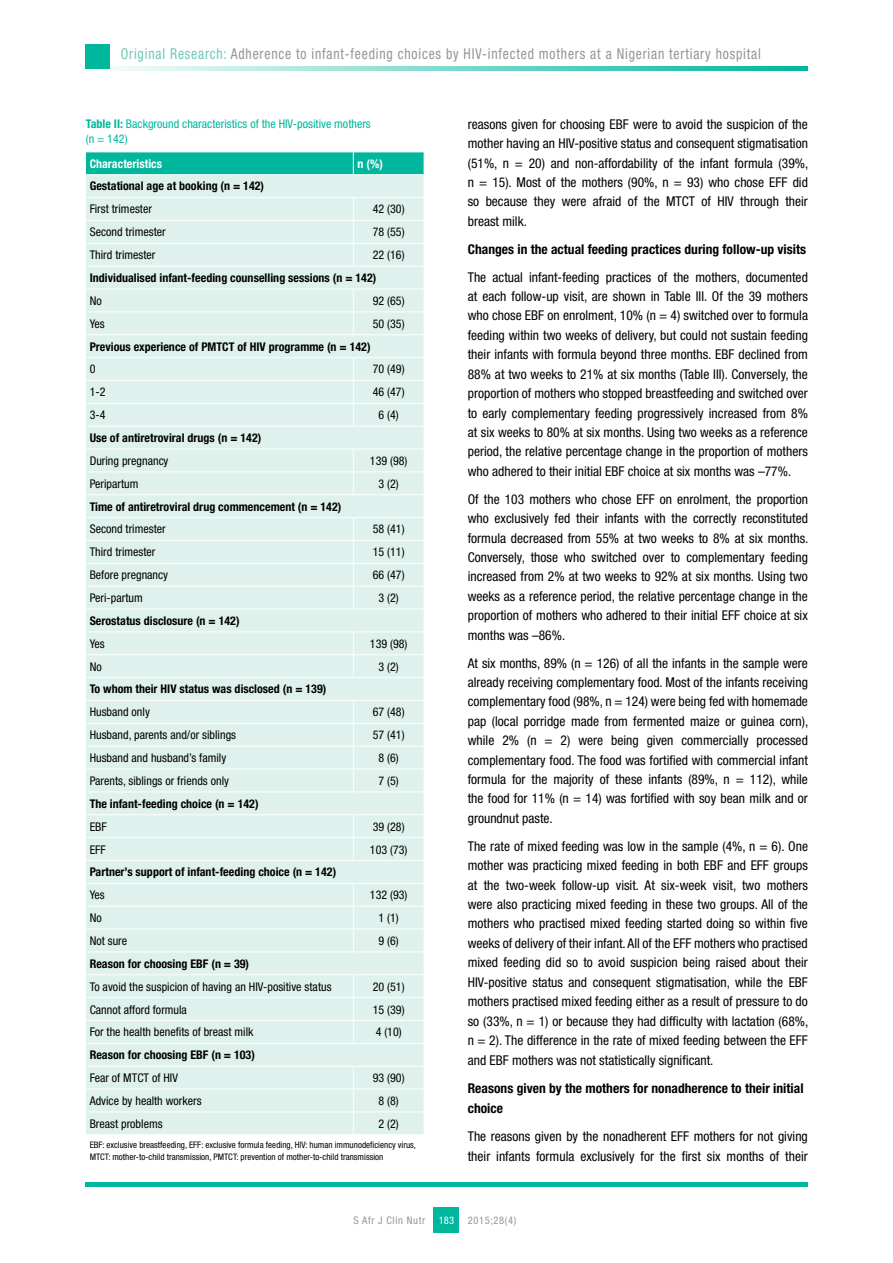
<style>
.page{position:relative;width:893px;height:1263px;background:#fff}
.page>*{position:absolute;margin:0;border:0;box-sizing:border-box;transform-origin:0 0}
.t1{font:condensed 15px "Helvetica Neue LT Std";letter-spacing:.06em;color:#939598;scale:.91 1}
.t2{font:condensed 13.5px/19.4px "Helvetica Neue LT Std";color:#000;text-align:justify}
.t3{font:700 condensed 13.5px/19.8px "Helvetica Neue LT Std";color:#000}
.t4{font:condensed 12px "Helvetica Neue LT Std";color:#000}
.t5{font:700 condensed 12px "Helvetica Neue LT Std";color:#000}
.t6{font:condensed 12px/15px "Helvetica Neue LT Std";color:#00b69d}
.t7{font:700 condensed 12px "Helvetica Neue LT Std";color:#fff}
.t8{font:condensed 10.5px "Helvetica Neue LT Std";letter-spacing:.06em;color:#939598}
.t9{font:condensed 10.5px "Helvetica Neue LT Std";color:#fff}
.t10{font:condensed 9px/12px "Helvetica Neue LT Std";color:#000}
.s1{color:#70c8b7}
.s2{font-weight:700}
</style>
<div class="page">
<div style="left:434px;top:1208px;width:25px;height:25px;background:#00b69d"></div>
<div style="left:85px;top:1182px;width:723px;height:5px;background:#00b69d"></div>
<svg style="left:85px;top:66px;width:723px;height:5px;background:#7bd8cb"></svg>
<div style="left:85px;top:44px;width:24px;height:24px;background:#00b69d"></div>
<svg style="left:85px;top:152px;width:340px;height:982px;background:#dbf0eb"></svg>
<p class="t1" style="left:121px;top:45px;width:705px"><span class="s1">Original Research:</span> Adherence to infant-feeding choices by HIV-infected mothers at a Nigerian tertiary hospital</p>
<p class="t6" style="left:86px;top:117px;width:287px"><span class="s2">Table II:</span> Background characteristics of the HIV-positive mothers (n = 142)</p>
<p class="t7" style="left:90px;top:156px;width:74px">Characteristics</p>
<p class="t7" style="left:358px;top:156px;width:27px">n (%)</p>
<p class="t5" style="left:90px;top:179px;width:176px">Gestational age at booking (n = 142)</p>
<p class="t4" style="left:90px;top:202px;width:64px">First trimester</p>
<p class="t4" style="left:373px;top:202px;width:33px">42 (30)</p>
<p class="t4" style="left:90px;top:225px;width:78px">Second trimester</p>
<p class="t4" style="left:373px;top:225px;width:33px">78 (55)</p>
<p class="t4" style="left:90px;top:248px;width:67px">Third trimester</p>
<p class="t4" style="left:373px;top:248px;width:33px">22 (16)</p>
<p class="t5" style="left:90px;top:270px;width:288px">Individualised infant-feeding counselling sessions (n = 142)</p>
<p class="t4" style="left:90px;top:294px;width:14px">No</p>
<p class="t4" style="left:373px;top:294px;width:33px">92 (65)</p>
<p class="t4" style="left:90px;top:316px;width:16px">Yes</p>
<p class="t4" style="left:373px;top:316px;width:33px">50 (35)</p>
<p class="t5" style="left:90px;top:339px;width:282px">Previous experience of PMTCT of HIV programme (n = 142)</p>
<p class="t4" style="left:90px;top:362px;width:7px">0</p>
<p class="t4" style="left:373px;top:362px;width:33px">70 (49)</p>
<p class="t4" style="left:90px;top:385px;width:17px">1-2</p>
<p class="t4" style="left:373px;top:385px;width:33px">46 (47)</p>
<p class="t4" style="left:90px;top:408px;width:17px">3-4</p>
<p class="t4" style="left:379px;top:408px;width:22px">6 (4)</p>
<p class="t5" style="left:90px;top:430px;width:173px">Use of antiretroviral drugs (n = 142)</p>
<p class="t4" style="left:90px;top:454px;width:80px">During pregnancy</p>
<p class="t4" style="left:370px;top:454px;width:39px">139 (98)</p>
<p class="t4" style="left:90px;top:476px;width:50px">Peripartum</p>
<p class="t4" style="left:379px;top:476px;width:22px">3 (2)</p>
<p class="t5" style="left:90px;top:499px;width:253px">Time of antiretroviral drug commencement (n = 142)</p>
<p class="t4" style="left:90px;top:522px;width:78px">Second trimester</p>
<p class="t4" style="left:373px;top:522px;width:33px">58 (41)</p>
<p class="t4" style="left:90px;top:545px;width:67px">Third trimester</p>
<p class="t4" style="left:373px;top:545px;width:33px">15 (11)</p>
<p class="t4" style="left:90px;top:568px;width:80px">Before pregnancy</p>
<p class="t4" style="left:373px;top:568px;width:33px">66 (47)</p>
<p class="t4" style="left:90px;top:591px;width:55px">Peri-partum</p>
<p class="t4" style="left:379px;top:591px;width:22px">3 (2)</p>
<p class="t5" style="left:90px;top:613px;width:151px">Serostatus disclosure (n = 142)</p>
<p class="t4" style="left:90px;top:636px;width:16px">Yes</p>
<p class="t4" style="left:370px;top:636px;width:39px">139 (98)</p>
<p class="t4" style="left:90px;top:659px;width:14px">No</p>
<p class="t4" style="left:379px;top:659px;width:22px">3 (2)</p>
<p class="t5" style="left:90px;top:682px;width:238px">To whom their HIV status was disclosed (n = 139)</p>
<p class="t4" style="left:90px;top:705px;width:62px">Husband only</p>
<p class="t4" style="left:373px;top:705px;width:33px">67 (48)</p>
<p class="t4" style="left:90px;top:728px;width:148px">Husband, parents and/or siblings</p>
<p class="t4" style="left:373px;top:728px;width:33px">57 (41)</p>
<p class="t4" style="left:90px;top:751px;width:138px">Husband and husband’s family</p>
<p class="t4" style="left:379px;top:751px;width:22px">8 (6)</p>
<p class="t4" style="left:90px;top:774px;width:141px">Parents, siblings or friends only</p>
<p class="t4" style="left:379px;top:774px;width:22px">7 (5)</p>
<p class="t5" style="left:90px;top:796px;width:170px">The infant-feeding choice (n = 142)</p>
<p class="t4" style="left:90px;top:819px;width:19px">EBF</p>
<p class="t4" style="left:373px;top:819px;width:33px">39 (28)</p>
<p class="t4" style="left:90px;top:842px;width:18px">EFF</p>
<p class="t4" style="left:370px;top:842px;width:39px">103 (73)</p>
<p class="t5" style="left:90px;top:865px;width:248px">Partner’s support of infant-feeding choice (n = 142)</p>
<p class="t4" style="left:90px;top:888px;width:16px">Yes</p>
<p class="t4" style="left:370px;top:888px;width:39px">132 (93)</p>
<p class="t4" style="left:90px;top:911px;width:14px">No</p>
<p class="t4" style="left:379px;top:911px;width:22px">1 (1)</p>
<p class="t4" style="left:90px;top:934px;width:39px">Not sure</p>
<p class="t4" style="left:379px;top:934px;width:22px">9 (6)</p>
<p class="t5" style="left:90px;top:956px;width:161px">Reason for choosing EBF (n = 39)</p>
<p class="t4" style="left:90px;top:979px;width:243px">To avoid the suspicion of having an HIV-positive status</p>
<p class="t4" style="left:373px;top:979px;width:33px">20 (51)</p>
<p class="t4" style="left:90px;top:1002px;width:99px">Cannot afford formula</p>
<p class="t4" style="left:373px;top:1002px;width:33px">15 (39)</p>
<p class="t4" style="left:90px;top:1025px;width:165px">For the health benefits of breast milk</p>
<p class="t4" style="left:376px;top:1025px;width:28px">4 (10)</p>
<p class="t5" style="left:90px;top:1048px;width:167px">Reason for choosing EBF (n = 103)</p>
<p class="t4" style="left:90px;top:1071px;width:90px">Fear of MTCT of HIV</p>
<p class="t4" style="left:373px;top:1071px;width:33px">93 (90)</p>
<p class="t4" style="left:90px;top:1094px;width:114px">Advice by health workers</p>
<p class="t4" style="left:379px;top:1094px;width:22px">8 (8)</p>
<p class="t4" style="left:90px;top:1117px;width:74px">Breast problems</p>
<p class="t4" style="left:379px;top:1117px;width:22px">2 (2)</p>
<p class="t10" style="left:90px;top:1138px;width:328px">EBF: exclusive breastfeeding, EFF: exclusive formula feeding, HIV: human immunodeficiency virus,<br>MTCT: mother-to-child transmission, PMTCT: prevention of mother-to-child transmission</p>
<p class="t2" style="left:468px;top:114px;width:342px">reasons given for choosing EBF were to avoid the suspicion of the mother having an HIV-positive status and consequent stigmatisation (51%, n = 20) and non-affordability of the infant formula (39%, n = 15). Most of the mothers (90%, n = 93) who chose EFF did so because they were afraid of the MTCT of HIV through their breast milk.</p>
<p class="t3" style="left:468px;top:239px;width:340px">Changes in the actual feeding practices during follow-up visits</p>
<p class="t2" style="left:468px;top:267px;width:342px">The actual infant-feeding practices of the mothers, documented at each follow-up visit, are shown in Table III. Of the 39 mothers who chose EBF on enrolment, 10% (n = 4) switched over to formula feeding within two weeks of delivery, but could not sustain feeding their infants with formula beyond three months. EBF declined from 88% at two weeks to 21% at six months (Table III). Conversely, the proportion of mothers who stopped breastfeeding and switched over to early complementary feeding progressively increased from 8% at six weeks to 80% at six months. Using two weeks as a reference period, the relative percentage change in the proportion of mothers who adhered to their initial EBF choice at six months was –77%.</p>
<p class="t2" style="left:468px;top:489px;width:342px">Of the 103 mothers who chose EFF on enrolment, the proportion who exclusively fed their infants with the correctly reconstituted formula decreased from 55% at two weeks to 8% at six months.<br>Conversely, those who switched over to complementary feeding increased from 2% at two weeks to 92% at six months. Using two weeks as a reference period, the relative percentage change in the proportion of mothers who adhered to their initial EFF choice at six months was –86%.</p>
<p class="t2" style="left:468px;top:653px;width:342px">At six months, 89% (n = 126) of all the infants in the sample were already receiving complementary food. Most of the infants receiving complementary food (98%, n = 124) were being fed with homemade pap (local porridge made from fermented maize or guinea corn), while 2% (n = 2) were being given commercially processed complementary food. The food was fortified with commercial infant formula for the majority of these infants (89%, n = 112), while the food for 11% (n = 14) was fortified with soy bean milk and or groundnut paste.</p>
<p class="t2" style="left:468px;top:836px;width:342px">The rate of mixed feeding was low in the sample (4%, n = 6). One mother was practicing mixed feeding in both EBF and EFF groups at the two-week follow-up visit. At six-week visit, two mothers were also practicing mixed feeding in these two groups. All of the mothers who practised mixed feeding started doing so within five weeks of delivery of their infant. All of the EFF mothers who practised mixed feeding did so to avoid suspicion being raised about their HIV-positive status and consequent stigmatisation, while the EBF mothers practised mixed feeding either as a result of pressure to do so (33%, n = 1) or because they had difficulty with lactation (68%, n = 2). The difference in the rate of mixed feeding between the EFF and EBF mothers was not statistically significant.</p>
<p class="t3" style="left:468px;top:1078px;width:337px">Reasons given by the mothers for nonadherence to their initial choice</p>
<p class="t2" style="left:468px;top:1126px;width:342px;line-height:19.8px">The reasons given by the nonadherent EFF mothers for not giving their infants formula exclusively for the first six months of their</p>
<p class="t8" style="left:354px;top:1214px;width:73px">S Afr J Clin Nutr</p>
<p class="t8" style="left:468px;top:1214px;width:50px">2015;28(4)</p>
<p class="t9" style="left:439px;top:1214px;width:17px">183</p>
</div>
